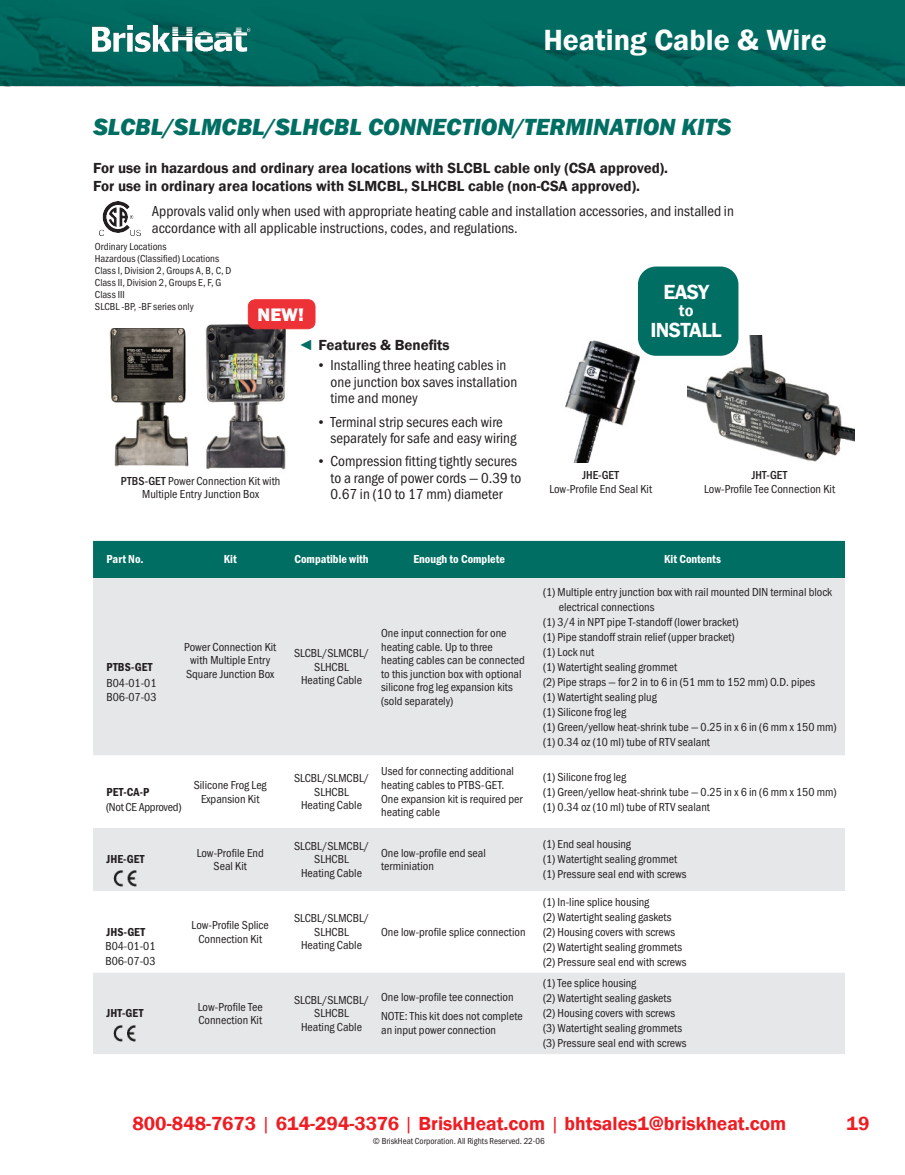
<style>
.page{position:relative;width:905px;height:1175px;background:#fff}
.page>*{position:absolute;margin:0;border:0;box-sizing:border-box;transform-origin:0 0}
.t1{font:600 30px "Franklin Gothic";color:#fff}
.HEAD-HCW{font:italic 800 24px "Franklin Gothic";color:#006e63}
.t2{font:600 21px "Franklin Gothic";letter-spacing:-.03em;color:#fff}
.t3{font:600 19.5px "Franklin Gothic";color:#ee1d23}
.t4{font:800 18.6px "Franklin Gothic";color:#fff}
.t5{font:600 16.5px "Franklin Gothic";color:#fff}
.t6{font:15px/16.5px "Franklin Gothic URW Cond";color:#231f20}
.t7{font:600 15px "Franklin Gothic";color:#231f20}
.t8{font:12px/13.5px "Franklin Gothic URW Cond";color:#231f20;text-align:center}
.t9{font:12px "Franklin Gothic URW Con Dem";color:#fff}
.t10{font:12px "Franklin Gothic URW Con Dem";letter-spacing:.005em;color:#231f20}
.t11{font:12px "Franklin Gothic URW Cond";letter-spacing:-.02em;color:#231f20}
.t12{font:500 12px "Franklin Gothic URW Cond";color:#231f20}
.t13{font:10.5px "Franklin Gothic URW Cond";color:#231f20}
.t14{font:9px "Franklin Gothic URW Cond";color:#231f20}
.s1{font-weight:500}
.s2{font-weight:800;color:#006e63}
.s3{font-family:"Times New Roman"}
.s4{font-weight:400}
</style>
<div class="page">
<img style="left:0;top:0;width:904px;height:86px">
<img style="left:92px;top:26px;width:160px;height:25px">
<img style="left:687px;top:335px;width:167px;height:127px">
<img style="left:565px;top:340px;width:87px;height:122px">
<img style="left:99px;top:202px;width:42px;height:33px">
<div style="left:93px;top:541px;width:752px;height:37px;background:#006e63"></div>
<div style="left:93px;top:578px;width:752px;height:476px;background:#e6e7e9"></div>
<svg style="left:93px;top:755px;width:752px;height:73px"></svg>
<svg style="left:93px;top:891px;width:752px;height:81px"></svg>
<img style="left:205px;top:318px;width:92px;height:152px">
<img style="left:109px;top:328px;width:80px;height:139px">
<div style="left:248px;top:300px;width:67px;height:29px;background:#ed3237"></div>
<div style="left:638px;top:266px;width:100px;height:90px;background:#006e63;border-radius:18px"></div>
<img style="left:112px;top:866px;width:26px;height:25px">
<img style="left:111px;top:1021px;width:27px;height:25px">
<h1 class="t1" style="left:543px;top:21px;width:285px">Heating Cable &amp; Wire</h1>
<p class="HEAD-HCW" style="left:93px;top:111px;width:639px">SLCBL/SLMCBL/SLHCBL CONNECTION/TERMINATION KITS</p>
<p class="t7" style="left:93px;top:159px;width:576px">For use in hazardous and ordinary area locations with SLCBL cable only (CSA approved).</p>
<p class="t7" style="left:93px;top:177px;width:548px">For use in ordinary area locations with SLMCBL, SLHCBL cable (non-CSA approved).</p>
<p class="t6" style="left:152px;top:202px;width:583px">Approvals valid only when used with appropriate heating cable and installation accessories, and installed in accordance with all applicable instructions, codes, and regulations.</p>
<p class="t13" style="left:95px;top:239px;width:73px">Ordinary Locations</p>
<p class="t13" style="left:95px;top:251px;width:126px">Hazardous (Classified) Locations</p>
<p class="t13" style="left:95px;top:263px;width:138px">Class I, Division 2, Groups A, B, C, D</p>
<p class="t13" style="left:95px;top:275px;width:128px">Class II, Division 2, Groups E, F, G</p>
<p class="t13" style="left:95px;top:287px;width:31px">Class III</p>
<p class="t13" style="left:95px;top:299px;width:100px">SLCBL -BP, -BF series only</p>
<p class="t4" style="left:257px;top:302px;width:48px">NEW!</p>
<p class="t8" style="left:121px;top:473px;width:161px"><span class="s1">PTBS-GET</span> Power Connection Kit with<br>Multiple Entry Junction Box</p>
<p class="t7" style="left:298px;top:336px;width:152px"><span class="s2">◄</span> Features &amp; Benefits</p>
<p class="t6" style="left:330px;top:356px;width:188px;text-indent:-12px"><span class="s3">•</span> Installing three heating cables in one junction box saves installation time and money</p>
<p class="t6" style="left:330px;top:412px;width:187px;text-indent:-12px"><span class="s3">•</span> Terminal strip secures each wire separately for safe and easy wiring</p>
<p class="t6" style="left:330px;top:452px;width:192px;text-indent:-12px"><span class="s3">•</span> Compression fitting tightly secures to a range of power cords — 0.39 to<br>0.67 in (10 to 17 mm) diameter</p>
<p class="t2" style="left:663px;top:279px;width:47px">EASY</p>
<p class="t5" style="left:679px;top:300px;width:16px">to</p>
<p class="t2" style="left:650px;top:317px;width:73px">INSTALL</p>
<p class="t12" style="left:582px;top:466px;width:38px">JHE-GET</p>
<p class="t8" style="left:549px;top:481px;width:104px">Low-Profile End Seal Kit</p>
<p class="t12" style="left:751px;top:466px;width:37px">JHT-GET</p>
<p class="t8" style="left:704px;top:481px;width:132px">Low-Profile Tee Connection Kit</p>
<p class="t9" style="left:106px;top:551px;width:39px">Part No.</p>
<p class="t9" style="left:224px;top:551px;width:14px">Kit</p>
<p class="t9" style="left:294px;top:551px;width:76px">Compatible with</p>
<p class="t9" style="left:413px;top:551px;width:93px">Enough to Complete</p>
<p class="t9" style="left:664px;top:551px;width:58px">Kit Contents</p>
<p class="t10" style="left:106px;top:658px;width:48px">PTBS-GET</p>
<p class="t8" style="left:106px;top:674px;width:52px;line-height:14.4px;text-align:left">B04-01-01<br>B06-07-03</p>
<p class="t8" style="left:184px;top:639px;width:94px">Power Connection Kit with Multiple Entry<br>Square Junction Box</p>
<p class="t8" style="left:294px;top:645px;width:76px">SLCBL/SLMCBL/<br>SLHCBL<br>Heating Cable</p>
<p class="t8" style="left:381px;top:625px;width:145px;text-align:left">One input connection for one heating cable. Up to three heating cables can be connected to this junction box with optional silicone frog leg expansion kits (sold separately)</p>
<p class="t8" style="left:558px;top:583px;width:275px;line-height:15px;text-align:left;text-indent:-16px">(1) Multiple entry junction box with rail mounted DIN terminal block electrical connections</p>
<p class="t8" style="left:543px;top:614px;width:197px">(1) 3/4 in NPT pipe T-standoff (lower bracket)</p>
<p class="t8" style="left:543px;top:629px;width:193px">(1) Pipe standoff strain relief (upper bracket)</p>
<p class="t8" style="left:543px;top:644px;width:52px">(1) Lock nut</p>
<p class="t8" style="left:543px;top:659px;width:136px">(1) Watertight sealing grommet</p>
<p class="t8" style="left:543px;top:674px;width:274px">(2) Pipe straps — for 2 in to 6 in (51 mm to 152 mm) O.D. pipes</p>
<p class="t8" style="left:543px;top:689px;width:115px">(1) Watertight sealing plug</p>
<p class="t8" style="left:543px;top:704px;width:85px">(1) Silicone frog leg</p>
<p class="t8" style="left:543px;top:719px;width:295px">(1) Green/yellow heat-shrink tube — 0.25 in x 6 in (6 mm x 150 mm)</p>
<p class="t8" style="left:543px;top:734px;width:168px">(1) 0.34 oz (10 ml) tube of RTV sealant</p>
<p class="t10" style="left:106px;top:783px;width:44px">PET-CA-P</p>
<p class="t8" style="left:194px;top:777px;width:74px">Silicone Frog Leg<br>Expansion Kit</p>
<p class="t8" style="left:294px;top:770px;width:76px">SLCBL/SLMCBL/<br>SLHCBL<br>Heating Cable</p>
<p class="t8" style="left:381px;top:764px;width:143px;text-align:left">Used for connecting additional heating cables to PTBS-GET.<br>One expansion kit is required per heating cable</p>
<p class="t8" style="left:543px;top:769px;width:85px">(1) Silicone frog leg</p>
<p class="t8" style="left:543px;top:784px;width:295px">(1) Green/yellow heat-shrink tube — 0.25 in x 6 in (6 mm x 150 mm)</p>
<p class="t8" style="left:543px;top:799px;width:168px">(1) 0.34 oz (10 ml) tube of RTV sealant</p>
<p class="t11" style="left:106px;top:798px;width:77px">(Not CE Approved)</p>
<p class="t10" style="left:106px;top:851px;width:40px">JHE-GET</p>
<p class="t8" style="left:197px;top:845px;width:69px">Low-Profile End<br>Seal Kit</p>
<p class="t8" style="left:294px;top:838px;width:76px">SLCBL/SLMCBL/<br>SLHCBL<br>Heating Cable</p>
<p class="t8" style="left:381px;top:845px;width:106px;text-align:left">One low-profile end seal terminiation</p>
<p class="t10" style="left:106px;top:923px;width:40px">JHS-GET</p>
<p class="t8" style="left:191px;top:917px;width:79px">Low-Profile Splice<br>Connection Kit</p>
<p class="t8" style="left:294px;top:910px;width:76px">SLCBL/SLMCBL/<br>SLHCBL<br>Heating Cable</p>
<p class="t8" style="left:105px;top:938px;width:52px;line-height:14.4px;text-align:left">B04-01-01<br>B06-07-03</p>
<p class="t8" style="left:381px;top:924px;width:146px">One low-profile splice connection</p>
<p class="t10" style="left:106px;top:1005px;width:38px">JHT-GET</p>
<p class="t8" style="left:198px;top:999px;width:66px;text-align:left">Low-Profile Tee<br>Connection Kit</p>
<p class="t8" style="left:294px;top:992px;width:76px">SLCBL/SLMCBL/<br>SLHCBL<br>Heating Cable</p>
<p class="t8" style="left:381px;top:989px;width:134px">One low-profile tee connection</p>
<p class="t8" style="left:381px;top:1008px;width:143px;text-align:left">NOTE: This kit does not complete an input power connection</p>
<p class="t8" style="left:543px;top:837px;width:89px">(1) End seal housing</p>
<p class="t8" style="left:543px;top:852px;width:136px">(1) Watertight sealing grommet</p>
<p class="t8" style="left:543px;top:867px;width:145px">(1) Pressure seal end with screws</p>
<p class="t8" style="left:543px;top:894px;width:108px">(1) In-line splice housing</p>
<p class="t8" style="left:543px;top:909px;width:130px">(2) Watertight sealing gaskets</p>
<p class="t8" style="left:543px;top:924px;width:134px">(2) Housing covers with screws</p>
<p class="t8" style="left:543px;top:939px;width:141px">(2) Watertight sealing grommets</p>
<p class="t8" style="left:543px;top:954px;width:145px">(2) Pressure seal end with screws</p>
<p class="t8" style="left:543px;top:975px;width:95px">(1) Tee splice housing</p>
<p class="t8" style="left:543px;top:990px;width:130px">(2) Watertight sealing gaskets</p>
<p class="t8" style="left:543px;top:1005px;width:134px">(2) Housing covers with screws</p>
<p class="t8" style="left:543px;top:1020px;width:141px">(3) Watertight sealing grommets</p>
<p class="t8" style="left:543px;top:1035px;width:145px">(3) Pressure seal end with screws</p>
<h3 class="t3" style="left:132px;top:1111px;width:655px">800-848-7673 <span class="s4">|</span> 614-294-3376 <span class="s4">|</span> BriskHeat.com <span class="s4">|</span> bhtsales1@briskheat.com</h3>
<h3 class="t3" style="left:846px;top:1111px;width:24px">19</h3>
<p class="t14" style="left:373px;top:1135px;width:173px">© BriskHeat Corporation. All Rights Reserved. 22-06</p>
</div>
